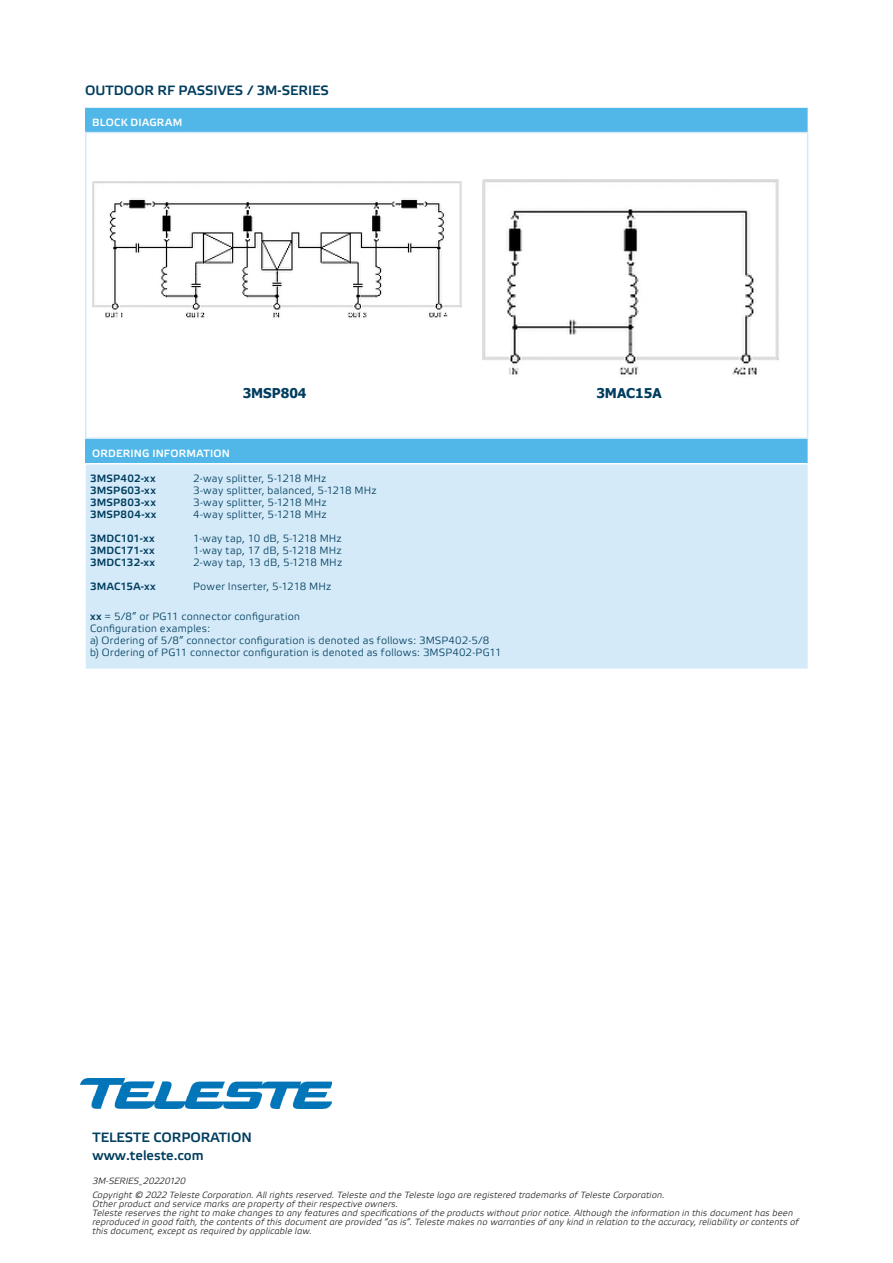
<style>
.page{position:relative;width:893px;height:1263px;background:#fff}
.page>*{position:absolute;margin:0;border:0;box-sizing:border-box;transform-origin:0 0}
.Brochure___section_i{font:13.5px/18px "Etelka Medium Pro";color:#003d5e}
.t1{font:700 13.5px "Tahoma";color:#003d5e}
.Table_text{font:10.5px "Etelka Light Pro";letter-spacing:.025em;color:#003d5e}
.Table_text-2{font:10.5px "Etelka Medium Pro";letter-spacing:.015em;color:#003d5e}
.Table_subtitle_white{font:10.5px "Etelka Medium Pro";letter-spacing:.02em;color:#fff}
.Publication_Name{font:italic 9px/9px "Etelka Light Pro";letter-spacing:.02em;color:#231f20}
.Publication_Name-2{font:italic 9px "Etelka Light Pro";letter-spacing:-.01em;color:#231f20}
.s1{font-family:"Etelka Medium Pro"}
</style>
<div class="page">
<div style="left:87px;top:108px;width:721px;height:355px;background:#50b7e8"></div>
<div style="left:86px;top:133px;width:722px;height:305px;background:#fff"></div>
<div style="left:86px;top:464px;width:722px;height:205px;background:#d4eaf8"></div>
<hr style="left:85px;top:439px;width:2px;height:24px;background:#50b7e8">
<hr style="left:85px;top:133px;width:2px;height:304px;background:#d4eaf8">
<hr style="left:807px;top:133px;width:1px;height:304px;background:#d4eaf8">
<hr style="left:85px;top:437px;width:104px;height:2px;background:#d4eaf8">
<hr style="left:189px;top:437px;width:619px;height:2px;background:#d4eaf8">
<hr style="left:85px;top:108px;width:2px;height:24px;background:#50b7e8">
<hr style="left:85px;top:132px;width:104px;height:1px;background:#d4eaf8">
<hr style="left:189px;top:132px;width:619px;height:1px;background:#d4eaf8">
<img style="left:92px;top:181px;width:370px;height:137px">
<img style="left:482px;top:180px;width:297px;height:195px">
<img style="left:81px;top:1078px;width:251px;height:30px">
<p class="Brochure___section_i" style="left:85px;top:82px;width:245px">OUTDOOR RF PASSIVES / 3M-SERIES</p>
<p class="Table_subtitle_white" style="left:92px;top:116px;width:92px">BLOCK DIAGRAM</p>
<p class="t1" style="left:243px;top:383px;width:65px">3MSP804</p>
<p class="t1" style="left:596px;top:383px;width:67px">3MAC15A</p>
<p class="Table_subtitle_white" style="left:92px;top:448px;width:139px">ORDERING INFORMATION</p>
<p class="Table_text-2" style="left:90px;top:473px;width:67px">3MSP402-xx</p>
<p class="Table_text-2" style="left:90px;top:485px;width:67px">3MSP603-xx</p>
<p class="Table_text-2" style="left:90px;top:497px;width:67px">3MSP803-xx</p>
<p class="Table_text-2" style="left:90px;top:509px;width:68px">3MSP804-xx</p>
<p class="Table_text-2" style="left:90px;top:533px;width:66px">3MDC101-xx</p>
<p class="Table_text-2" style="left:90px;top:545px;width:66px">3MDC171-xx</p>
<p class="Table_text-2" style="left:90px;top:557px;width:67px">3MDC132-xx</p>
<p class="Table_text-2" style="left:90px;top:581px;width:67px">3MAC15A-xx</p>
<p class="Table_text" style="left:193px;top:473px;width:135px">2-way splitter, 5-1218 MHz</p>
<p class="Table_text" style="left:193px;top:485px;width:185px">3-way splitter, balanced, 5-1218 MHz</p>
<p class="Table_text" style="left:193px;top:497px;width:135px">3-way splitter, 5-1218 MHz</p>
<p class="Table_text" style="left:193px;top:509px;width:135px">4-way splitter, 5-1218 MHz</p>
<p class="Table_text" style="left:193px;top:533px;width:150px">1-way tap, 10 dB, 5-1218 MHz</p>
<p class="Table_text" style="left:193px;top:545px;width:150px">1-way tap, 17 dB, 5-1218 MHz</p>
<p class="Table_text" style="left:193px;top:557px;width:151px">2-way tap, 13 dB, 5-1218 MHz</p>
<p class="Table_text" style="left:193px;top:581px;width:140px">Power Inserter, 5-1218 MHz</p>
<p class="Table_text" style="left:90px;top:611px;width:211px"><span class="s1">xx</span> = 5/8” or PG11 connector configuration</p>
<p class="Table_text" style="left:90px;top:623px;width:122px">Configuration examples:</p>
<p class="Table_text" style="left:90px;top:635px;width:401px">a) Ordering of 5/8” connector configuration is denoted as follows: 3MSP402-5/8</p>
<p class="Table_text" style="left:90px;top:647px;width:413px">b) Ordering of PG11 connector configuration is denoted as follows: 3MSP402-PG11</p>
<h1 class="Brochure___section_i" style="left:92px;top:1129px;width:161px">TELESTE CORPORATION www.teleste.com</h1>
<p class="Publication_Name" style="left:92px;top:1191px;width:708px">Copyright © 2022 Teleste Corporation. All rights reserved. Teleste and the Teleste logo are registered trademarks of Teleste Corporation.<br>Other product and service marks are property of their respective owners.<br>Teleste reserves the right to make changes to any features and specifications of the products without prior notice. Although the information in this document has been reproduced in good faith, the contents of this document are provided “as is”. Teleste makes no warranties of any kind in relation to the accuracy, reliability or contents of this document, except as required by applicable law.</p>
<p class="Publication_Name-2" style="left:92px;top:1176px;width:95px">3M-SERIES_20220120</p>
</div>
